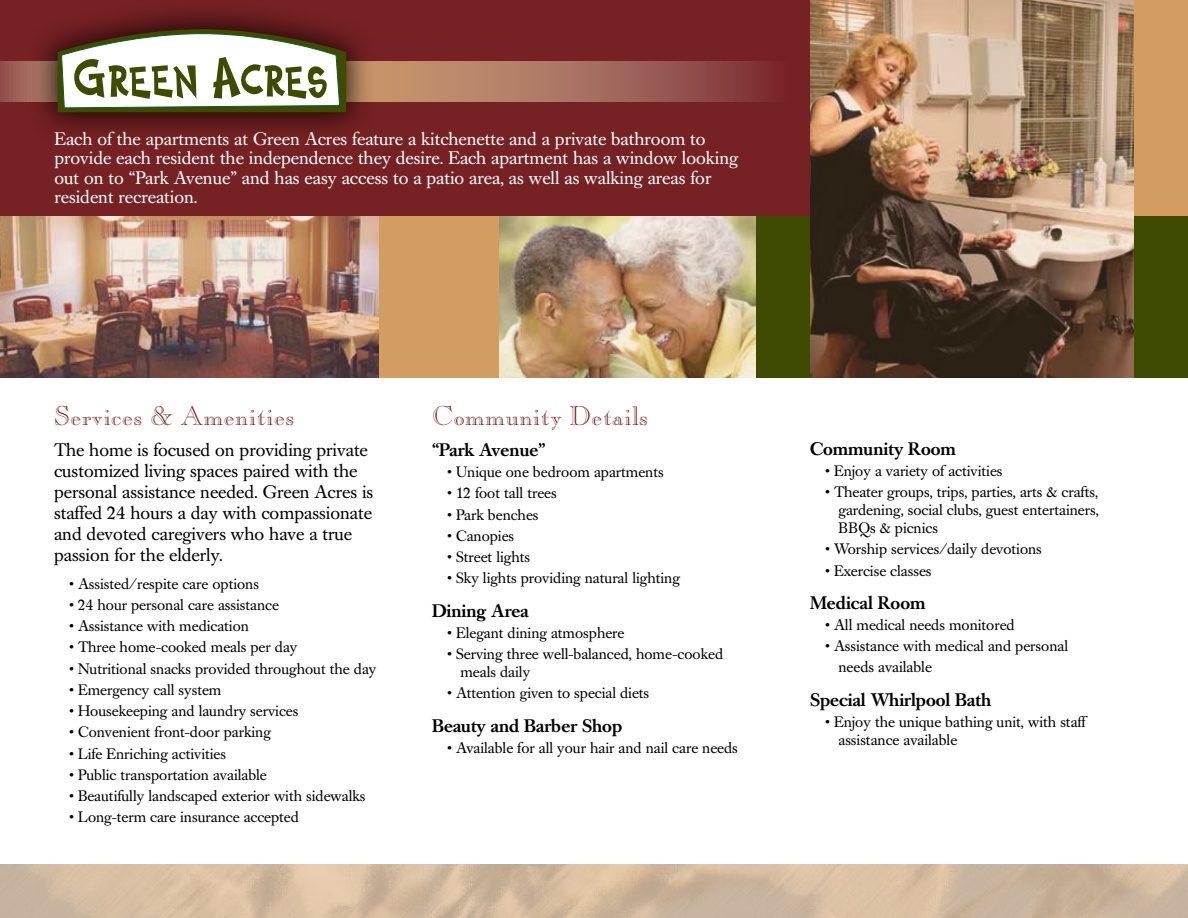
<style>
.page{position:relative;width:1188px;height:918px;background:#fff}
.page>*{position:absolute;margin:0;border:0;box-sizing:border-box;transform-origin:0 0}
.t1{font:27px "Caslon Open Face";color:#762123}
.t2{font:18px/19.5px "Caslon Book BE";color:#fff}
.t3{font:18px/21px "Caslon Book BE";color:#000}
.t4{font:500 18px "Caslon Book BE";color:#000}
.t5{font:15px/18px "Caslon Book BE";color:#000}
</style>
<div class="page">
<div style="left:0;top:0;width:1083px;height:216px;background:#762123"></div>
<div style="left:1099px;top:0;width:89px;height:216px;background:#d39d61"></div>
<svg style="left:0;top:61px;width:768px;height:41px;background:#a66b5b"></svg>
<div style="left:0;top:216px;width:1188px;height:162px;background:#3f4b00"></div>
<div style="left:378px;top:216px;width:54px;height:162px;background:#d39d61"></div>
<img style="left:810px;top:0;width:324px;height:378px">
<div style="left:432px;top:216px;width:324px;height:162px;background:#d39d61"></div>
<div style="left:28px;top:0;width:348px;height:142px;background:#000;opacity:.75"></div>
<svg style="left:58px;top:29px;width:288px;height:83px;background:#aeaf97"></svg>
<img style="left:0;top:216px;width:378px;height:162px">
<img style="left:500px;top:216px;width:256px;height:162px">
<p class="t2" style="left:54px;top:130px;width:685px">Each of the apartments at Green Acres feature a kitchenette and a private bathroom to provide each resident the independence they desire. Each apartment has a window looking out on to “Park Avenue” and has easy access to a patio area, as well as walking areas for resident recreation.</p>
<h1 class="t1" style="left:54px;top:400px;width:242px">Services &amp; Amenities</h1>
<p class="t3" style="left:54px;top:440px;width:321px">The home is focused on providing private customized living spaces paired with the personal assistance needed. Green Acres is staffed 24 hours a day with compassionate and devoted caregivers who have a true passion for the elderly.</p>
<p class="t5" style="left:69px;top:575px;width:192px">• Assisted/respite care options</p>
<p class="t5" style="left:69px;top:596px;width:211px">• 24 hour personal care assistance</p>
<p class="t5" style="left:69px;top:617px;width:181px">• Assistance with medication</p>
<p class="t5" style="left:69px;top:639px;width:230px">• Three home-cooked meals per day</p>
<p class="t5" style="left:69px;top:660px;width:309px">• Nutritional snacks provided throughout the day</p>
<p class="t5" style="left:69px;top:681px;width:154px">• Emergency call system</p>
<p class="t5" style="left:69px;top:702px;width:231px">• Housekeeping and laundry services</p>
<p class="t5" style="left:69px;top:724px;width:203px">• Convenient front-door parking</p>
<p class="t5" style="left:69px;top:745px;width:159px">• Life Enriching activities</p>
<p class="t5" style="left:69px;top:766px;width:199px">• Public transportation available</p>
<p class="t5" style="left:69px;top:787px;width:298px">• Beautifully landscaped exterior with sidewalks</p>
<p class="t5" style="left:69px;top:809px;width:231px">• Long-term care insurance accepted</p>
<h1 class="t1" style="left:432px;top:400px;width:218px">Community Details</h1>
<p class="t4" style="left:432px;top:439px;width:115px">“Park Avenue”</p>
<p class="t5" style="left:447px;top:463px;width:218px">• Unique one bedroom apartments</p>
<p class="t5" style="left:447px;top:485px;width:111px">• 12 foot tall trees</p>
<p class="t5" style="left:447px;top:506px;width:93px">• Park benches</p>
<p class="t5" style="left:447px;top:527px;width:69px">• Canopies</p>
<p class="t5" style="left:447px;top:548px;width:85px">• Street lights</p>
<p class="t5" style="left:447px;top:570px;width:234px">• Sky lights providing natural lighting</p>
<p class="t4" style="left:432px;top:600px;width:98px">Dining Area</p>
<p class="t5" style="left:447px;top:624px;width:179px">• Elegant dining atmosphere</p>
<p class="t5" style="left:460px;top:645px;width:264px;text-indent:-14px">• Serving three well-balanced, home-cooked meals daily</p>
<p class="t5" style="left:447px;top:685px;width:204px">• Attention given to special diets</p>
<p class="t4" style="left:432px;top:715px;width:192px">Beauty and Barber Shop</p>
<p class="t5" style="left:447px;top:739px;width:292px">• Available for all your hair and nail care needs</p>
<p class="t4" style="left:810px;top:438px;width:147px">Community Room</p>
<p class="t5" style="left:825px;top:462px;width:179px">• Enjoy a variety of activities</p>
<p class="t5" style="left:838px;top:483px;width:262px;text-align:justify;text-indent:-14px">• Theater groups, trips, parties, arts &amp; crafts, gardening, social clubs, guest entertainers, BBQs &amp; picnics</p>
<p class="t5" style="left:825px;top:541px;width:218px">• Worship services/daily devotions</p>
<p class="t5" style="left:825px;top:562px;width:108px">• Exercise classes</p>
<p class="t4" style="left:810px;top:592px;width:117px">Medical Room</p>
<p class="t5" style="left:825px;top:616px;width:191px">• All medical needs monitored</p>
<p class="t5" style="left:838px;top:636px;width:231px;line-height:21px;text-indent:-14px">• Assistance with medical and personal needs available</p>
<p class="t4" style="left:810px;top:689px;width:183px">Special Whirlpool Bath</p>
<p class="t5" style="left:838px;top:713px;width:249px;text-indent:-14px">• Enjoy the unique bathing unit, with staff assistance available</p>
</div>
